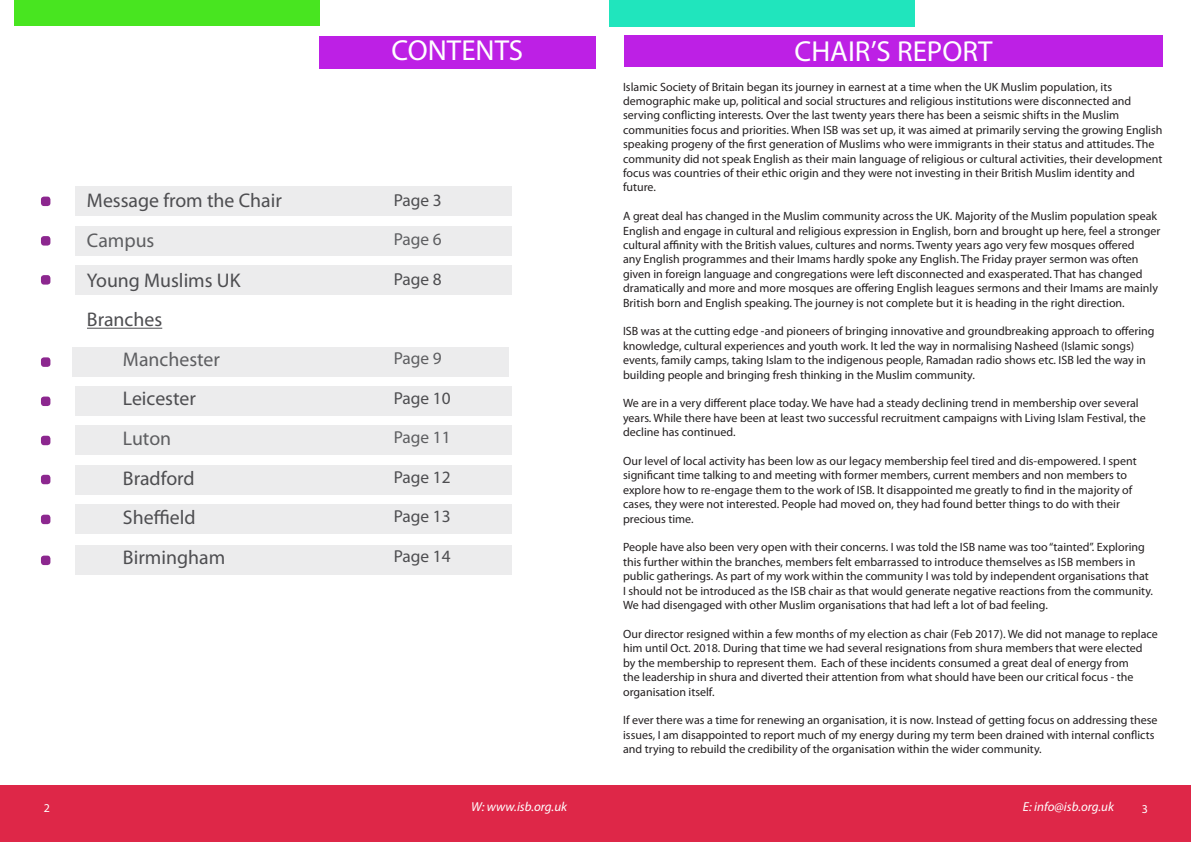
<style>
.page{position:relative;width:1191px;height:842px;background:#fff}
.page>*{position:absolute;margin:0;border:0;box-sizing:border-box;transform-origin:0 0}
.t1{font:29px "Myriad Pro";color:#fff}
.t2{font:19.8px "Myriad Pro";color:#4d4d50}
.t3{font:17.3px "Myriad Pro";color:#4d4d50}
.t4{font:italic 13px "Myriad Pro";color:#fff}
.t5{font:12px/14.4px "Myriad Pro";color:#231f20}
.t6{font:12px "Myriad Pro";color:#fff}
</style>
<div class="page">
<div style="left:0;top:785px;width:1191px;height:57px;background:#de2748"></div>
<div style="left:14px;top:0;width:305px;height:25px;background:#48e520"></div>
<div style="left:609px;top:0;width:306px;height:26px;background:#20e5bd"></div>
<div style="left:76px;top:187px;width:436px;height:29px;background:#ececed"></div>
<div style="left:76px;top:266px;width:436px;height:29px;background:#ececed"></div>
<div style="left:76px;top:387px;width:436px;height:29px;background:#ececed"></div>
<div style="left:76px;top:465px;width:436px;height:29px;background:#ececed"></div>
<div style="left:76px;top:505px;width:436px;height:29px;background:#ececed"></div>
<div style="left:76px;top:546px;width:436px;height:29px;background:#ececed"></div>
<hr style="left:87px;top:328px;width:75px;height:1px;background:#4d4d50">
<div style="left:41px;top:275px;width:9px;height:10px;background:#8c278f;border-radius:3px"></div>
<div style="left:41px;top:357px;width:9px;height:10px;background:#8c278f;border-radius:3px"></div>
<div style="left:41px;top:397px;width:9px;height:9px;background:#8c278f;border-radius:3px"></div>
<div style="left:41px;top:197px;width:9px;height:9px;background:#8c278f;border-radius:3px"></div>
<div style="left:319px;top:36px;width:276px;height:33px;background:#bd20e5"></div>
<div style="left:624px;top:36px;width:538px;height:31px;background:#bd20e5"></div>
<div style="left:76px;top:226px;width:436px;height:29px;background:#ececed"></div>
<div style="left:76px;top:426px;width:436px;height:29px;background:#ececed"></div>
<div style="left:41px;top:436px;width:9px;height:9px;background:#8c278f;border-radius:3px"></div>
<div style="left:41px;top:475px;width:9px;height:9px;background:#8c278f;border-radius:3px"></div>
<div style="left:41px;top:515px;width:9px;height:9px;background:#8c278f;border-radius:3px"></div>
<div style="left:41px;top:556px;width:9px;height:9px;background:#8c278f;border-radius:3px"></div>
<div style="left:73px;top:347px;width:436px;height:30px;background:#ececed"></div>
<div style="left:41px;top:236px;width:9px;height:10px;background:#8c278f;border-radius:3px"></div>
<p class="t2" style="left:87px;top:189px;width:196px">Message from the Chair</p>
<p class="t2" style="left:87px;top:228px;width:69px">Campus</p>
<p class="t2" style="left:87px;top:268px;width:155px">Young Muslims UK</p>
<p class="t2" style="left:87px;top:307px;width:77px">Branches</p>
<p class="t2" style="left:123px;top:347px;width:99px">Manchester</p>
<p class="t2" style="left:123px;top:387px;width:74px">Leicester</p>
<p class="t2" style="left:123px;top:426px;width:50px">Luton</p>
<p class="t2" style="left:123px;top:466px;width:73px">Bradford</p>
<p class="t2" style="left:123px;top:505px;width:74px">Sheffield</p>
<p class="t2" style="left:123px;top:545px;width:104px">Birmingham</p>
<p class="t1" style="left:392px;top:33px;width:133px">CONTENTS</p>
<p class="t1" style="left:794px;top:34px;width:200px">CHAIR’S REPORT</p>
<p class="t5" style="left:623px;top:79px;width:541px">Islamic Society of Britain began its journey in earnest at a time when the UK Muslim population, its demographic make up, political and social structures and religious institutions were disconnected and serving conflicting interests. Over the last twenty years there has been a seismic shifts in the Muslim communities focus and priorities. When ISB was set up, it was aimed at primarily serving the growing English speaking progeny of the first generation of Muslims who were immigrants in their status and attitudes. The community did not speak English as their main language of religious or cultural activities, their development focus was countries of their ethic origin and they were not investing in their British Muslim identity and future.</p>
<p class="t5" style="left:623px;top:209px;width:539px">A great deal has changed in the Muslim community across the UK. Majority of the Muslim population speak English and engage in cultural and religious expression in English, born and brought up here, feel a stronger cultural affinity with the British values, cultures and norms. Twenty years ago very few mosques offered<br>any English programmes and their Imams hardly spoke any English. The Friday prayer sermon was often given in foreign language and congregations were left disconnected and exasperated. That has changed dramatically and more and more mosques are offering English leagues sermons and their Imams are mainly British born and English speaking. The journey is not complete but it is heading in the right direction.</p>
<p class="t5" style="left:623px;top:324px;width:533px">ISB was at the cutting edge -and pioneers of bringing innovative and groundbreaking approach to offering knowledge, cultural experiences and youth work. It led the way in normalising Nasheed (Islamic songs) events, family camps, taking Islam to the indigenous people, Ramadan radio shows etc. ISB led the way in building people and bringing fresh thinking in the Muslim community.</p>
<p class="t5" style="left:623px;top:396px;width:524px">We are in a very different place today. We have had a steady declining trend in membership over several years. While there have been at least two successful recruitment campaigns with Living Islam Festival, the decline has continued.</p>
<p class="t5" style="left:623px;top:454px;width:515px">Our level of local activity has been low as our legacy membership feel tired and dis-empowered. I spent significant time talking to and meeting with former members, current members and non members to explore how to re-engage them to the work of ISB. It disappointed me greatly to find in the majority of cases, they were not interested. People had moved on, they had found better things to do with their precious time.</p>
<p class="t5" style="left:623px;top:540px;width:531px">People have also been very open with their concerns. I was told the ISB name was too “tainted”. Exploring this further within the branches, members felt embarrassed to introduce themselves as ISB members in public gatherings. As part of my work within the community I was told by independent organisations that I should not be introduced as the ISB chair as that would generate negative reactions from the community.<br>We had disengaged with other Muslim organisations that had left a lot of bad feeling.</p>
<p class="t5" style="left:623px;top:626px;width:536px">Our director resigned within a few months of my election as chair (Feb 2017). We did not manage to replace him until Oct. 2018. During that time we had several resignations from shura members that were elected by the membership to represent them. Each of these incidents consumed a great deal of energy from<br>the leadership in shura and diverted their attention from what should have been our critical focus - the organisation itself.</p>
<p class="t5" style="left:623px;top:713px;width:536px">If ever there was a time for renewing an organisation, it is now. Instead of getting focus on addressing these issues, I am disappointed to report much of my energy during my term been drained with internal conflicts and trying to rebuild the credibility of the organisation within the wider community.</p>
<p class="t3" style="left:394px;top:189px;width:50px">Page 3</p>
<p class="t3" style="left:394px;top:229px;width:50px">Page 6</p>
<p class="t3" style="left:394px;top:268px;width:50px">Page 8</p>
<p class="t3" style="left:394px;top:347px;width:50px">Page 9</p>
<p class="t3" style="left:394px;top:387px;width:58px">Page 10</p>
<p class="t3" style="left:394px;top:427px;width:58px">Page 11</p>
<p class="t3" style="left:394px;top:466px;width:58px">Page 12</p>
<p class="t3" style="left:394px;top:506px;width:58px">Page 13</p>
<p class="t3" style="left:394px;top:545px;width:58px">Page 14</p>
<p class="t6" style="left:44px;top:800px;width:8px">2</p>
<p class="t4" style="left:471px;top:799px;width:97px">W: www.isb.org.uk</p>
<p class="t4" style="left:1023px;top:799px;width:93px">E: info@isb.org.uk</p>
<p class="t6" style="left:1141px;top:801px;width:8px">3</p>
</div>
